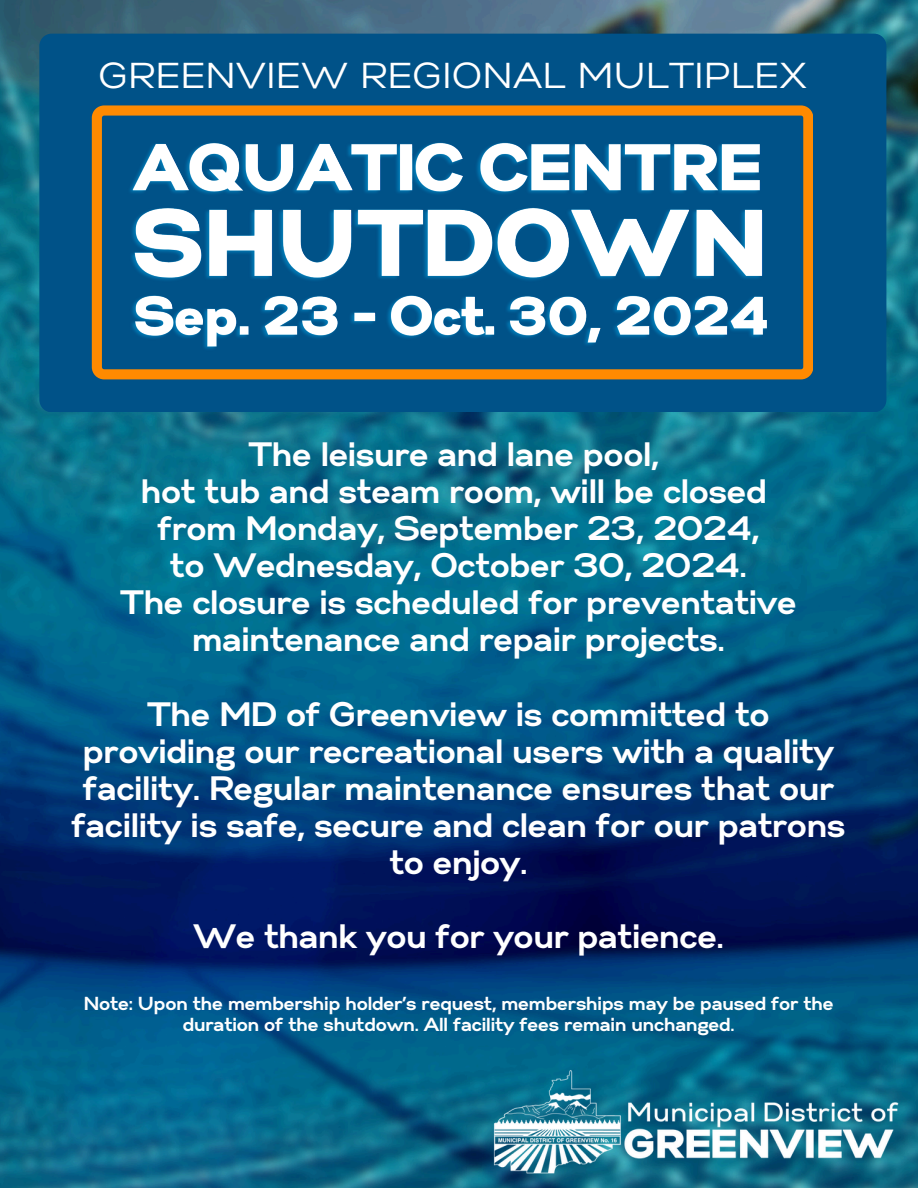
<style>
.page{position:relative;width:918px;height:1188px;background:#fff}
.page>*{position:absolute;margin:0;border:0;box-sizing:border-box;transform-origin:0 0}
.t1{font:36px "Gabriel Sans";color:#fff}
.t2{font:700 33.9px/37.2px "Gabriel Sans";color:#fff;text-align:center}
.t3{font:700 18.9px/20.2px "Gabriel Sans";color:#fff;text-align:center}
</style>
<div class="page">
<img style="left:0;top:0;width:918px;height:1188px">
<img style="left:479px;top:1057px;width:431px;height:131px">
<div style="left:39px;top:34px;width:847px;height:378px;background:#005288;border-radius:12px"></div>
<svg style="left:92px;top:105px;width:721px;height:274px"></svg>
<img style="left:123px;top:137px;width:661px;height:218px">
<p class="t1" style="left:99px;top:59px;width:709px">GREENVIEW REGIONAL MULTIPLEX</p>
<h3 class="t2" style="left:121px;top:437px;width:678px">The leisure and lane pool,<br>hot tub and steam room, will be closed from Monday, September 23, 2024,<br>to Wednesday, October 30, 2024.<br>The closure is scheduled for preventative maintenance and repair projects.</h3>
<h3 class="t2" style="left:72px;top:697px;width:775px">The MD of Greenview is committed to providing our recreational users with a quality facility. Regular maintenance ensures that our facility is safe, secure and clean for our patrons to enjoy.</h3>
<h3 class="t2" style="left:194px;top:920px;width:532px">We thank you for your patience.</h3>
<p class="t3" style="left:84px;top:995px;width:751px">Note: Upon the membership holder’s request, memberships may be paused for the duration of the shutdown. All facility fees remain unchanged.</p>
</div>
